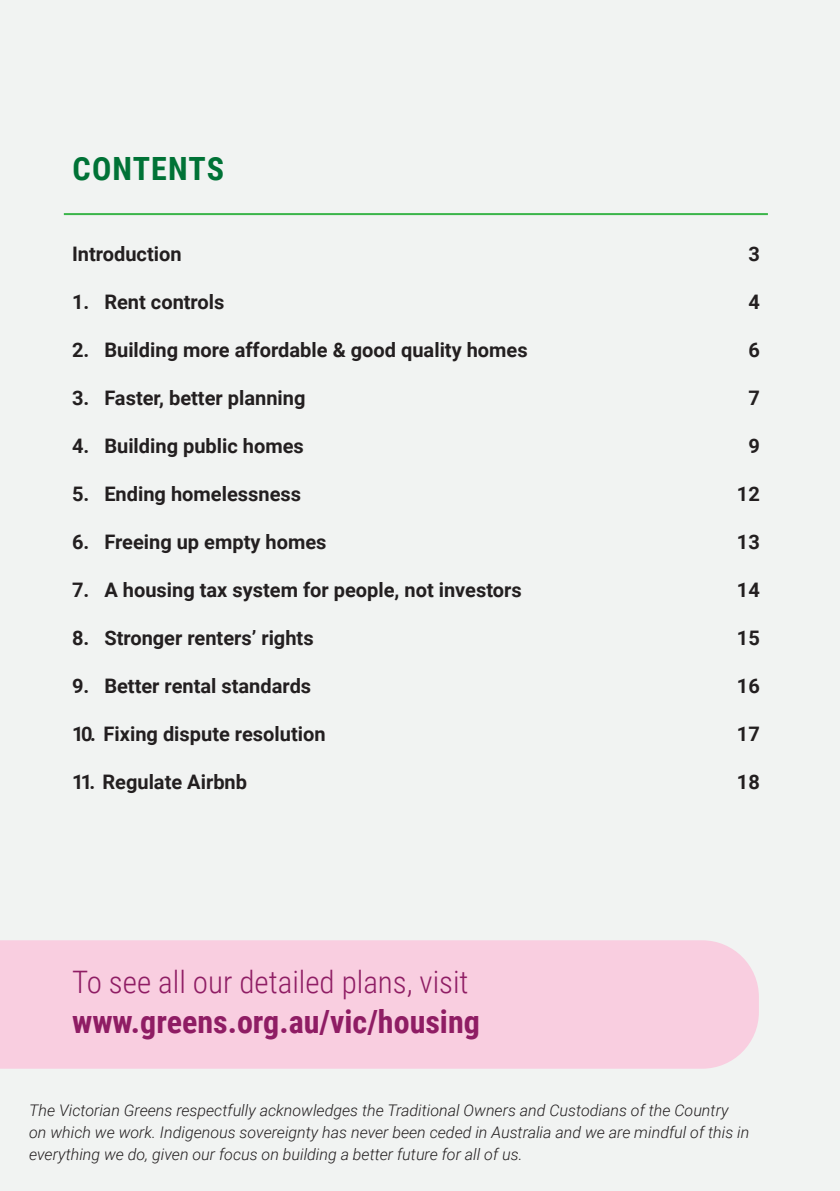
<style>
.page{position:relative;width:840px;height:1191px;background:#fff}
.page>*{position:absolute;margin:0;border:0;box-sizing:border-box;transform-origin:0 0}
.t1{font:700 32px "Roboto Condensed";color:#8f1d64}
.t2{font:700 32px "Roboto Condensed";letter-spacing:.035em;color:#007236}
.t3{font:300 31px "Roboto Condensed";color:#8f1d64}
.t4{font:700 20px "Roboto";color:#231f20}
.t5{font:italic 300 16px/22px "Roboto";color:#231f20}
</style>
<div class="page">
<div style="left:0;top:0;width:839px;height:1191px;background:#f1f3f2"></div>
<hr style="left:64px;top:213px;width:703px;height:2px;background:#3ab54a">
<div style="left:0;top:940px;width:758px;height:128px;background:#f9cee0"></div>
<p class="t2" style="left:73px;top:146px;width:153px">CONTENTS</p>
<p class="t4" style="left:72px;top:240px;width:111px">Introduction</p>
<p class="t4" style="left:72px;top:288px;width:154px">1. Rent controls</p>
<p class="t4" style="left:72px;top:336px;width:457px">2. Building more affordable &amp; good quality homes</p>
<p class="t4" style="left:72px;top:384px;width:235px">3. Faster, better planning</p>
<p class="t4" style="left:72px;top:432px;width:233px">4. Building public homes</p>
<p class="t4" style="left:72px;top:480px;width:230px">5. Ending homelessness</p>
<p class="t4" style="left:72px;top:528px;width:256px">6. Freeing up empty homes</p>
<p class="t4" style="left:72px;top:576px;width:451px">7. A housing tax system for people, not investors</p>
<p class="t4" style="left:72px;top:624px;width:243px">8. Stronger renters’ rights</p>
<p class="t4" style="left:72px;top:672px;width:240px">9. Better rental standards</p>
<p class="t4" style="left:72px;top:720px;width:255px">10. Fixing dispute resolution</p>
<p class="t4" style="left:72px;top:768px;width:176px">11. Regulate Airbnb</p>
<p class="t3" style="left:72px;top:960px;width:398px">To see all our detailed plans, visit</p>
<p class="t1" style="left:72px;top:999px;width:409px">www.greens.org.au/vic/housing</p>
<p class="t4" style="left:748px;top:240px;width:13px">3</p>
<p class="t4" style="left:748px;top:288px;width:13px">4</p>
<p class="t4" style="left:748px;top:336px;width:13px">6</p>
<p class="t4" style="left:748px;top:384px;width:13px">7</p>
<p class="t4" style="left:748px;top:432px;width:13px">9</p>
<p class="t4" style="left:736px;top:480px;width:24px">12</p>
<p class="t4" style="left:736px;top:528px;width:24px">13</p>
<p class="t4" style="left:736px;top:576px;width:24px">14</p>
<p class="t4" style="left:736px;top:624px;width:24px">15</p>
<p class="t4" style="left:736px;top:672px;width:24px">16</p>
<p class="t4" style="left:736px;top:720px;width:24px">17</p>
<p class="t4" style="left:736px;top:768px;width:24px">18</p>
<p class="t5" style="left:29px;top:1098px;width:721px">The Victorian Greens respectfully acknowledges the Traditional Owners and Custodians of the Country on which we work. Indigenous sovereignty has never been ceded in Australia and we are mindful of this in everything we do, given our focus on building a better future for all of us.</p>
</div>
